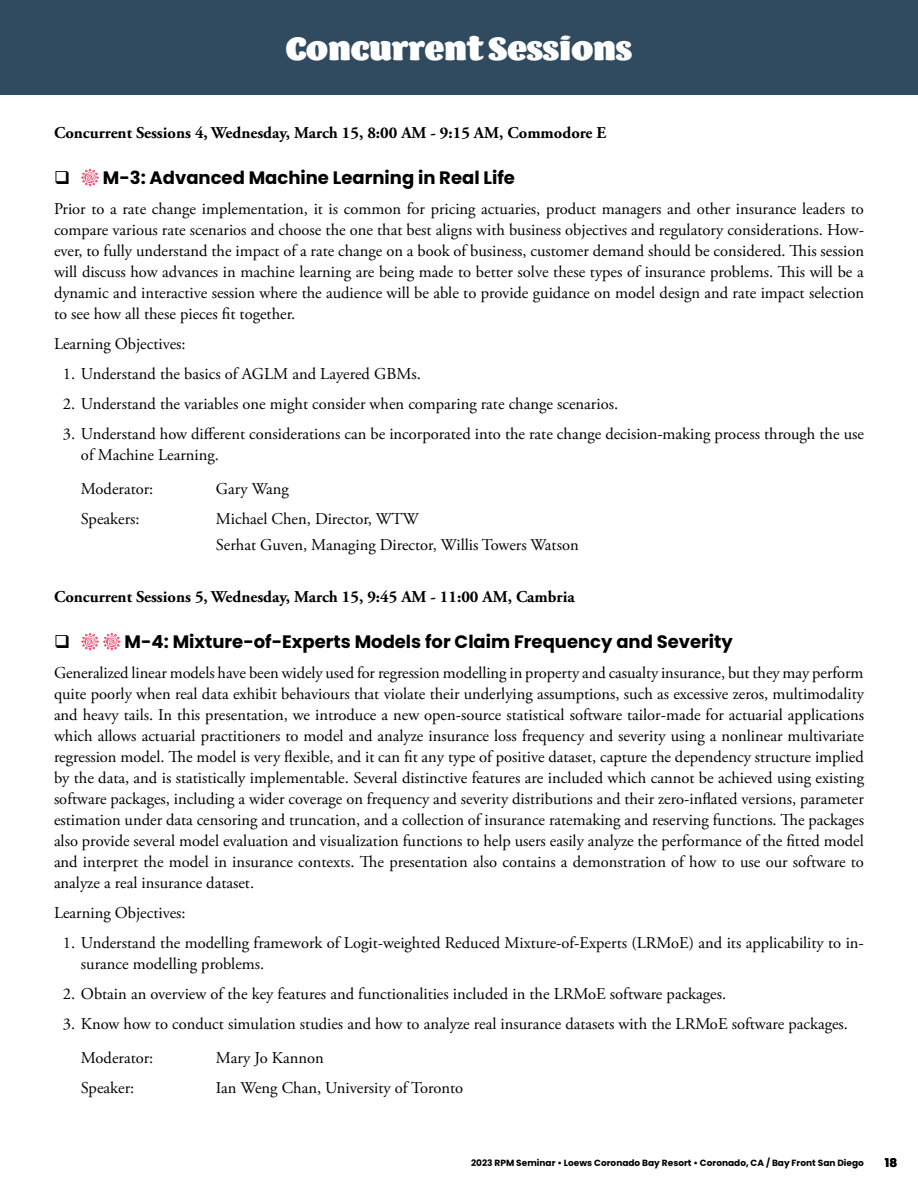
<style>
.page{position:relative;width:918px;height:1188px;background:#fff}
.page>*{position:absolute;margin:0;border:0;box-sizing:border-box;transform-origin:0 0}
.t1{font:33px "Barricada Pro";color:#fff}
.t2{font:700 18px "Poppins";color:#000}
.t3{font:16.5px/21px "Adobe Garamond Pro";color:#000}
.t4{font:700 16.5px "Adobe Garamond Pro";color:#000}
.t5{font:700 12px "Poppins";color:#000}
.t6{font:700 9px "Poppins";color:#000}
</style>
<div class="page">
<div style="left:0;top:0;width:918px;height:94px;background:#304a60"></div>
<svg style="left:81px;top:169px;width:18px;height:18px"></svg>
<svg style="left:81px;top:633px;width:40px;height:18px"></svg>
<h1 class="t1" style="left:286px;top:29px;width:348px">Concurrent Sessions</h1>
<p class="t4" style="left:54px;top:123px;width:554px">Concurrent Sessions 4, Wednesday, March 15, 8:00 AM - 9:15 AM, Commodore E</p>
<p class="t2" style="left:103px;top:167px;width:414px">M-3: Advanced Machine Learning in Real Life</p>
<p class="t3" style="left:54px;top:198px;width:812px;text-align:justify">Prior to a rate change implementation, it is common for pricing actuaries, product managers and other insurance leaders to compare various rate scenarios and choose the one that best aligns with business objectives and regulatory considerations. How&shy;ever, to fully understand the impact of a rate change on a book of business, customer demand should be considered. This session will discuss how advances in machine learning are being made to better solve these types of insurance problems. This will be a dynamic and interactive session where the audience will be able to provide guidance on model design and rate impact selection to see how all these pieces fit together.</p>
<p class="t3" style="left:54px;top:333px;width:133px">Learning Objectives:</p>
<p class="t3" style="left:63px;top:363px;width:359px">1. Understand the basics of AGLM and Layered GBMs.</p>
<p class="t3" style="left:63px;top:393px;width:557px">2. Understand the variables one might consider when comparing rate change scenarios.</p>
<p class="t3" style="left:81px;top:423px;width:784px;text-indent:-18px">3. Understand how different considerations can be incorporated into the rate change decision-making process through the use of Machine Learning.</p>
<p class="t3" style="left:81px;top:479px;width:74px">Moderator:</p>
<p class="t3" style="left:216px;top:479px;width:74px">Gary Wang</p>
<p class="t3" style="left:81px;top:509px;width:60px">Speakers:</p>
<p class="t3" style="left:216px;top:507px;width:364px;line-height:25.5px">Michael Chen, Director, WTW<br>Serhat Guven, Managing Director, Willis Towers Watson</p>
<p class="t4" style="left:54px;top:587px;width:522px">Concurrent Sessions 5, Wednesday, March 15, 9:45 AM - 11:00 AM, Cambria</p>
<p class="t2" style="left:125px;top:631px;width:610px">M-4: Mixture-of-Experts Models for Claim Frequency and Severity</p>
<p class="t3" style="left:54px;top:663px;width:812px;text-align:justify">Generalized linear models have been widely used for regression modelling in property and casualty insurance, but they may perform quite poorly when real data exhibit behaviours that violate their underlying assumptions, such as excessive zeros, multimodality and heavy tails. In this presentation, we introduce a new open-source statistical software tailor-made for actuarial applications which allows actuarial practitioners to model and analyze insurance loss frequency and severity using a nonlinear multivariate regression model. The model is very flexible, and it can fit any type of positive dataset, capture the dependency structure implied by the data, and is statistically implementable. Several distinctive features are included which cannot be achieved using existing software packages, including a wider coverage on frequency and severity distributions and their zero-inflated versions, parameter estimation under data censoring and truncation, and a collection of insurance ratemaking and reserving functions. The packages also provide several model evaluation and visualization functions to help users easily analyze the performance of the fitted model and interpret the model in insurance contexts. The presentation also contains a demonstration of how to use our software to analyze a real insurance dataset.</p>
<p class="t3" style="left:54px;top:903px;width:133px">Learning Objectives:</p>
<p class="t3" style="left:81px;top:933px;width:784px;text-indent:-18px">1. Understand the modelling framework of Logit-weighted Reduced Mixture-of-Experts (LRMoE) and its applicability to in&shy;surance modelling problems.</p>
<p class="t3" style="left:63px;top:984px;width:665px">2. Obtain an overview of the key features and functionalities included in the LRMoE software packages.</p>
<p class="t3" style="left:81px;top:1007px;width:769px;line-height:34.5px;text-indent:-18px">3. Know how to conduct simulation studies and how to analyze real insurance datasets with the LRMoE software packages.<br>Moderator:</p>
<p class="t3" style="left:216px;top:1048px;width:109px">Mary Jo Kannon</p>
<p class="t3" style="left:81px;top:1078px;width:55px">Speaker:</p>
<p class="t3" style="left:216px;top:1078px;width:249px">Ian Weng Chan, University of Toronto</p>
<p class="t6" style="left:471px;top:1157px;width:394px">2023 RPM Seminar • Loews Coronado Bay Resort • Coronado, CA / Bay Front San Diego</p>
<p class="t5" style="left:885px;top:1156px;width:14px">18</p>
</div>
